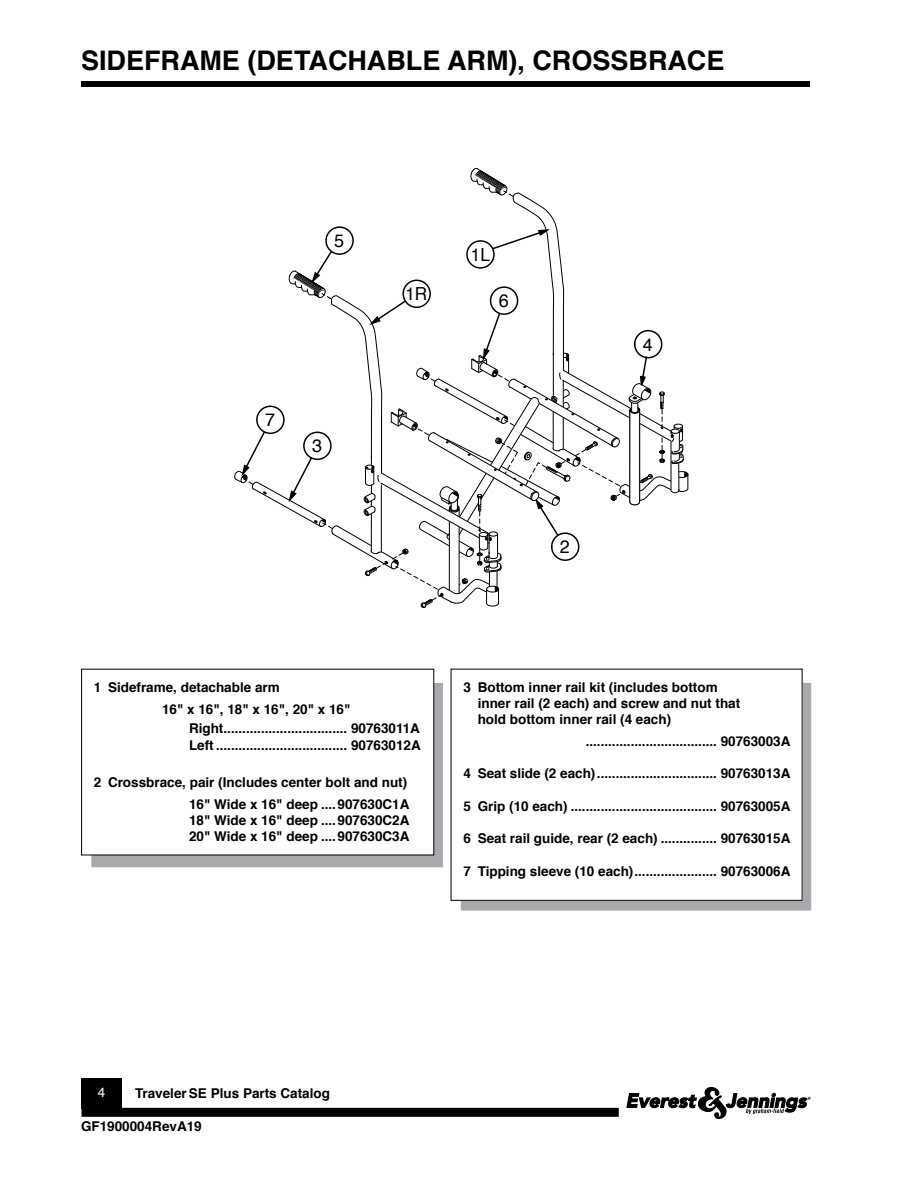
<style>
.page{position:relative;width:918px;height:1188px;background:#fff}
.page>*{position:absolute;margin:0;border:0;box-sizing:border-box;transform-origin:0 0}
.t1{font:700 27px "Helvetica";color:#000}
.t2{font:18px "Helvetica";color:#000}
.t3{font:18px "Helvetica";color:#000;scale:.95 1}
.t4{font:700 13.5px/16.2px "Helvetica";color:#000}
.t5{font:13.5px "Helvetica";color:#fff}
</style>
<div class="page">
<div style="left:81px;top:81px;width:729px;height:6px;background:#000"></div>
<div style="left:82px;top:1108px;width:537px;height:9px;background:#000"></div>
<div style="left:82px;top:1079px;width:40px;height:30px;background:#000"></div>
<svg style="left:626px;top:1087px;width:185px;height:32px"></svg>
<svg style="left:234px;top:168px;width:455px;height:440px"></svg>
<div style="left:92px;top:683px;width:351px;height:184px;background:#a7a9ac"></div>
<div style="left:82px;top:669px;width:352px;height:186px;background:#fff"></div>
<div style="left:461px;top:683px;width:350px;height:227px;background:#a7a9ac"></div>
<div style="left:451px;top:669px;width:351px;height:231px;background:#fff"></div>
<div style="left:451px;top:669px;width:351px;height:232px;border:1px solid #000"></div>
<h1 class="t1" style="left:81px;top:38px;width:645px">SIDEFRAME (DETACHABLE ARM), CROSSBRACE</h1>
<h2 class="t2" style="left:334px;top:227px;width:12px">5</h2>
<h2 class="t2" style="left:265px;top:406px;width:12px">7</h2>
<h2 class="t2" style="left:312px;top:432px;width:12px">3</h2>
<h2 class="t3" style="left:405px;top:280px;width:25px">1R</h2>
<h2 class="t3" style="left:471px;top:241px;width:22px">1L</h2>
<h2 class="t2" style="left:499px;top:287px;width:12px">6</h2>
<h2 class="t2" style="left:560px;top:533px;width:12px">2</h2>
<h2 class="t2" style="left:643px;top:330px;width:12px">4</h2>
<p class="t4" style="left:162px;top:677px;width:190px;line-height:21.6px;text-indent:-68px">1 Sideframe, detachable arm<br>16" x 16", 18" x 16", 20" x 16"</p>
<p class="t4" style="left:189px;top:721px;width:233px">Right................................. 90763011A<br>Left ................................... 90763012A</p>
<p class="t4" style="left:94px;top:772px;width:317px;line-height:21.6px;text-align:right">2 Crossbrace, pair (Includes center bolt and nut)<br>16" Wide x 16" deep ....907630C1A</p>
<p class="t4" style="left:189px;top:813px;width:222px">18" Wide x 16" deep ....907630C2A<br>20" Wide x 16" deep ....907630C3A</p>
<p class="t4" style="left:478px;top:679px;width:264px;text-indent:-14px">3 Bottom inner rail kit (includes bottom inner rail (2 each) and screw and nut that hold bottom inner rail (4 each)</p>
<p class="t4" style="left:586px;top:733px;width:206px">................................... 90763003A</p>
<p class="t4" style="left:463px;top:766px;width:329px">4 Seat slide (2 each)................................ 90763013A</p>
<p class="t4" style="left:463px;top:798px;width:329px">5 Grip (10 each) ....................................... 90763005A</p>
<p class="t4" style="left:463px;top:831px;width:329px">6 Seat rail guide, rear (2 each) ............... 90763015A</p>
<p class="t4" style="left:463px;top:863px;width:329px">7 Tipping sleeve (10 each)...................... 90763006A</p>
<p class="t5" style="left:98px;top:1082px;width:9px">4</p>
<p class="t4" style="left:135px;top:1085px;width:197px">Traveler SE Plus Parts Catalog</p>
<p class="t4" style="left:81px;top:1119px;width:122px">GF1900004RevA19</p>
</div>
